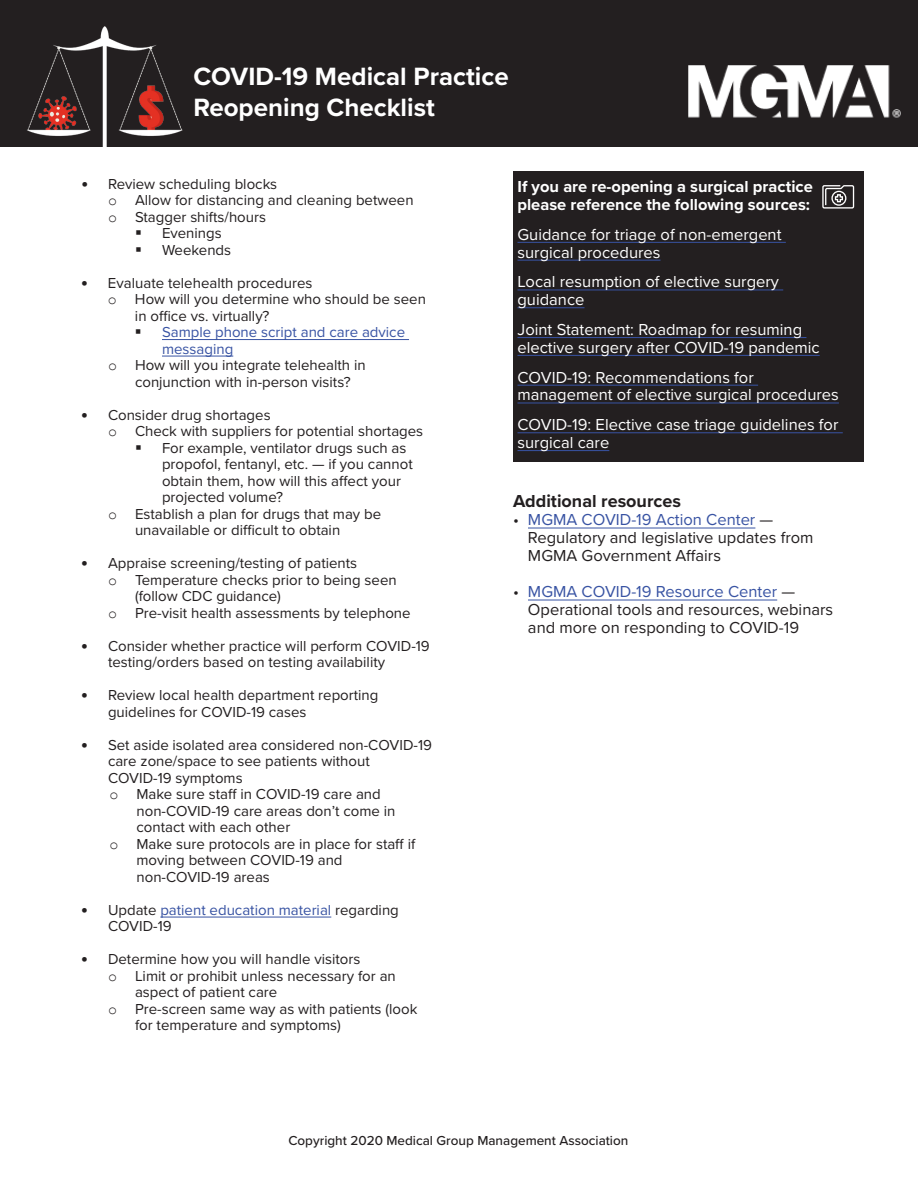
<style>
.page{position:relative;width:918px;height:1188px;background:#fff}
.page>*{position:absolute;margin:0;border:0;box-sizing:border-box;transform-origin:0 0}
.t1{font:700 25.95px/31.2px "Proxima Nova";color:#fff}
.t2{font:700 18px "Proxima Nova";color:#231f20}
.t3{font:16.5px/17.9px "Proxima Nova";color:#fff}
.t4{font:16.5px/18px "Proxima Nova";color:#231f20}
.t5{font:700 16.5px/17.9px "Proxima Nova";color:#fff}
.t6{font:15px/16.5px "Proxima Nova";color:#231f20}
.t7{font:15px/16.5px "Proxima Nova";color:#3853a3}
.t8{font:500 13.5px "Proxima Nova";color:#231f20}
.s1{font-family:"Calibri"}
.s2{font-family:"Courier New"}
.s3{color:#231f20}
.s4{font-family:"Calibri";color:#231f20}
.s5{color:#3853a3}
</style>
<div class="page">
<div style="left:0;top:0;width:918px;height:147px;background:#231f20"></div>
<img style="left:688px;top:65px;width:213px;height:53px">
<img style="left:27px;top:26px;width:156px;height:121px">
<hr style="left:162px;top:339px;width:247px;height:1px;background:#3853a3">
<hr style="left:162px;top:356px;width:71px;height:1px;background:#3853a3">
<hr style="left:160px;top:917px;width:171px;height:1px;background:#3853a3">
<div style="left:513px;top:172px;width:351px;height:290px;background:#231f20"></div>
<hr style="left:518px;top:242px;width:268px;height:1px;background:#3853a3">
<hr style="left:518px;top:260px;width:143px;height:1px;background:#3853a3">
<hr style="left:518px;top:290px;width:265px;height:1px;background:#3853a3">
<hr style="left:518px;top:307px;width:67px;height:1px;background:#3853a3">
<hr style="left:518px;top:337px;width:288px;height:1px;background:#3853a3">
<hr style="left:518px;top:355px;width:302px;height:1px;background:#3853a3">
<hr style="left:518px;top:385px;width:240px;height:1px;background:#3853a3">
<hr style="left:518px;top:403px;width:321px;height:1px;background:#3853a3">
<hr style="left:518px;top:432px;width:325px;height:1px;background:#3853a3">
<hr style="left:518px;top:450px;width:91px;height:1px;background:#3853a3">
<svg style="left:822px;top:185px;width:33px;height:24px"></svg>
<hr style="left:528px;top:528px;width:227px;height:1px;background:#3853a3">
<hr style="left:528px;top:600px;width:249px;height:1px;background:#3853a3">
<h1 class="t1" style="left:194px;top:60px;width:317px">COVID-19 Medical Practice<br>Reopening Checklist</h1>
<p class="t6" style="left:108px;top:175px;width:307px;text-indent:-27px"><span class="s1">•</span> Review scheduling blocks<br><span class="s2">o</span> Allow for distancing and cleaning between <span class="s2">o</span> Stagger shifts/hours</p>
<p class="t6" style="left:135px;top:224px;width:88px">▪ Evenings</p>
<p class="t6" style="left:135px;top:241px;width:98px">▪ Weekends</p>
<p class="t6" style="left:81px;top:274px;width:233px"><span class="s1">•</span> Evaluate telehealth procedures</p>
<p class="t6" style="left:108px;top:290px;width:319px"><span class="s2">o</span> How will you determine who should be seen</p>
<p class="t6" style="left:135px;top:307px;width:136px">in office vs. virtually?</p>
<p class="t7" style="left:135px;top:323px;width:272px"><span class="s3">▪</span> Sample phone script and care advice</p>
<p class="t7" style="left:162px;top:340px;width:73px">messaging</p>
<p class="t6" style="left:108px;top:356px;width:259px"><span class="s2">o</span> How will you integrate telehealth in</p>
<p class="t6" style="left:135px;top:373px;width:217px">conjunction with in-person visits?</p>
<p class="t6" style="left:108px;top:406px;width:317px;text-indent:-27px"><span class="s1">•</span> Consider drug shortages<br><span class="s2">o</span> Check with suppliers for potential shortages</p>
<p class="t6" style="left:135px;top:439px;width:273px">▪ For example, ventilator drugs such as</p>
<p class="t6" style="left:162px;top:455px;width:252px">propofol, fentanyl, etc. — if you cannot</p>
<p class="t6" style="left:162px;top:472px;width:240px">obtain them, how will this affect your</p>
<p class="t6" style="left:162px;top:488px;width:123px">projected volume?</p>
<p class="t6" style="left:108px;top:505px;width:275px"><span class="s2">o</span> Establish a plan for drugs that may be</p>
<p class="t6" style="left:135px;top:521px;width:207px">unavailable or difficult to obtain</p>
<p class="t6" style="left:81px;top:554px;width:278px"><span class="s1">•</span> Appraise screening/testing of patients</p>
<p class="t6" style="left:108px;top:571px;width:290px"><span class="s2">o</span> Temperature checks prior to being seen</p>
<p class="t6" style="left:135px;top:587px;width:148px">(follow CDC guidance)</p>
<p class="t6" style="left:108px;top:604px;width:304px"><span class="s2">o</span> Pre-visit health assessments by telephone</p>
<p class="t6" style="left:108px;top:637px;width:323px;text-indent:-27px"><span class="s1">•</span> Consider whether practice will perform COVID-19 testing/orders based on testing availability</p>
<p class="t6" style="left:108px;top:686px;width:272px;text-indent:-27px"><span class="s1">•</span> Review local health department reporting guidelines for COVID-19 cases</p>
<p class="t6" style="left:81px;top:736px;width:353px"><span class="s1">•</span> Set aside isolated area considered non-COVID-19</p>
<p class="t6" style="left:108px;top:752px;width:263px">care zone/space to see patients without</p>
<p class="t6" style="left:108px;top:769px;width:136px">COVID-19 symptoms</p>
<p class="t6" style="left:110px;top:785px;width:273px"><span class="s2">o</span> Make sure staff in COVID-19 care and</p>
<p class="t6" style="left:136px;top:802px;width:261px">non-COVID-19 care areas don’t come in</p>
<p class="t6" style="left:136px;top:818px;width:155px">contact with each other</p>
<p class="t6" style="left:110px;top:835px;width:307px"><span class="s2">o</span> Make sure protocols are in place for staff if</p>
<p class="t6" style="left:136px;top:851px;width:208px">moving between COVID-19 and</p>
<p class="t6" style="left:136px;top:868px;width:135px">non-COVID-19 areas</p>
<p class="t7" style="left:108px;top:901px;width:292px;text-indent:-27px"><span class="s4">•</span> <span class="s3">Update</span> patient education material <span class="s3">regarding<br>COVID-19</span></p>
<p class="t6" style="left:81px;top:950px;width:281px"><span class="s1">•</span> Determine how you will handle visitors</p>
<p class="t6" style="left:108px;top:967px;width:289px"><span class="s2">o</span> Limit or prohibit unless necessary for an</p>
<p class="t6" style="left:135px;top:983px;width:144px">aspect of patient care</p>
<p class="t6" style="left:108px;top:1000px;width:311px"><span class="s2">o</span> Pre-screen same way as with patients (look</p>
<p class="t6" style="left:135px;top:1016px;width:207px">for temperature and symptoms)</p>
<p class="t5" style="left:518px;top:177px;width:297px">If you are re-opening a surgical practice please reference the following sources:</p>
<p class="t3" style="left:518px;top:225px;width:266px">Guidance for triage of non-emergent surgical procedures</p>
<p class="t3" style="left:518px;top:272px;width:263px">Local resumption of elective surgery guidance</p>
<p class="t3" style="left:518px;top:320px;width:304px">Joint Statement: Roadmap for resuming elective surgery after COVID-19 pandemic</p>
<p class="t3" style="left:518px;top:367px;width:323px">COVID-19: Recommendations for management of elective surgical procedures</p>
<p class="t3" style="left:518px;top:415px;width:323px">COVID-19: Elective case triage guidelines for surgical care</p>
<p class="t2" style="left:513px;top:488px;width:170px">Additional resources</p>
<p class="t4" style="left:528px;top:510px;width:287px;text-indent:-15px">• <span class="s5">MGMA COVID-19 Action Center</span> —<br>Regulatory and legislative updates from<br>MGMA Government Affairs</p>
<p class="t4" style="left:528px;top:582px;width:307px;text-indent:-15px">• <span class="s5">MGMA COVID-19 Resource Center</span> —<br>Operational tools and resources, webinars and more on responding to COVID-19</p>
<p class="t8" style="left:288px;top:1130px;width:342px">Copyright 2020 Medical Group Management Association</p>
</div>
